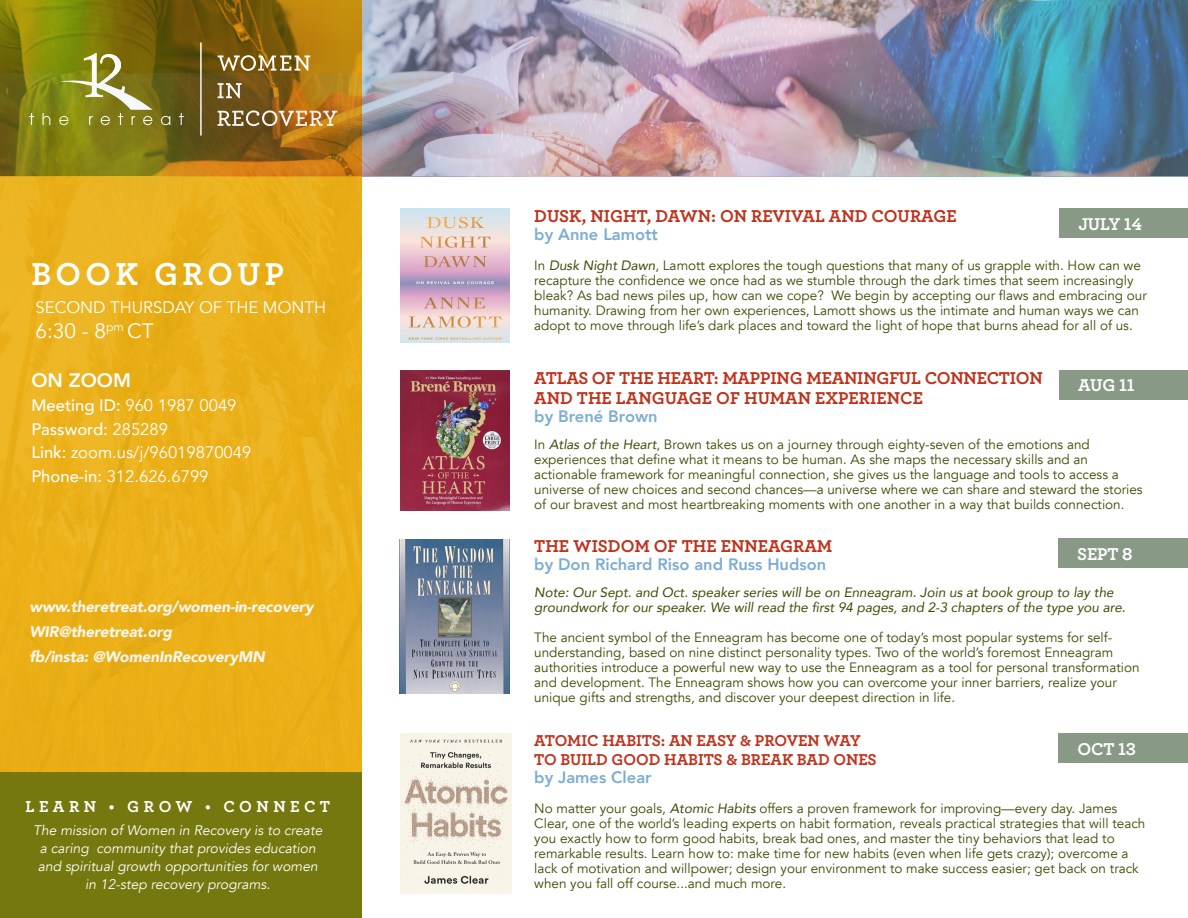
<style>
.page{position:relative;width:1188px;height:918px;background:#fff}
.page>*{position:absolute;margin:0;border:0;box-sizing:border-box;transform-origin:0 0}
.t1{font:700 33.3px "Archer";letter-spacing:.13em;color:#fff}
.t2{font:20.85px "Avenir";color:#fff}
.t3{font:800 19.5px "Avenir";color:#fff}
.t4{font:700 18px "Archer";color:#bf311a}
.t5{font:700 18px "Archer";letter-spacing:-.01em;color:#fff}
.t6{font:16.65px "Avenir";color:#fff}
.t7{font:700 16.65px "Archer";letter-spacing:.27em;color:#fff}
.t8{font:500 16.65px "Avenir";color:#fff}
.t9{font:800 16.5px "Avenir";color:#7dadd2}
.t10{font:700 16.5px "Archer";color:#bf311a}
.t11{font:italic 900 15.3px "Avenir";letter-spacing:-.01em;color:#fff}
.t12{font:italic 13.95px "Avenir";color:#fff}
.t13{font:13.5px/15px "Avenir";color:#3a4c00}
.t14{font:italic 13.5px/15px "Avenir";color:#3a4c00}
.s1{font-weight:500}
.s2{font-weight:400}
.s3{font-style:italic}
</style>
<div class="page">
<div style="left:0;top:773px;width:362px;height:145px;background:#74780e"></div>
<img style="left:0;top:176px;width:362px;height:597px">
<img style="left:0;top:0;width:1188px;height:176px">
<div style="left:1059px;top:370px;width:129px;height:30px;background:#889a86"></div>
<div style="left:1058px;top:538px;width:130px;height:30px;background:#889a86"></div>
<div style="left:1059px;top:208px;width:129px;height:30px;background:#889a86"></div>
<div style="left:1058px;top:733px;width:130px;height:30px;background:#889a86"></div>
<img style="left:401px;top:209px;width:109px;height:134px">
<img style="left:400px;top:371px;width:109px;height:139px">
<img style="left:400px;top:539px;width:110px;height:155px">
<img style="left:400px;top:733px;width:112px;height:160px">
<p class="t1" style="left:31px;top:247px;width:254px">BOOK GROUP</p>
<p class="t6" style="left:36px;top:298px;width:292px">SECOND THURSDAY OF THE MONTH</p>
<p class="t2" style="left:36px;top:319px;width:120px">6:30 - 8<sup>pm</sup> CT</p>
<p class="t3" style="left:31px;top:365px;width:101px">ON ZOOM</p>
<p class="t6" style="left:31px;top:395px;width:207px"><span class="s1">Meeting ID:</span> 960 1987 0049</p>
<p class="t8" style="left:31px;top:414px;width:138px">Password: <span class="s2">285289</span></p>
<p class="t6" style="left:31px;top:442px;width:221px"><span class="s1">Link:</span> zoom.us/j/96019870049</p>
<p class="t6" style="left:31px;top:466px;width:179px"><span class="s1">Phone-in:</span> 312.626.6799</p>
<p class="t11" style="left:29px;top:594px;width:286px">www.theretreat.org/women-in-recovery</p>
<p class="t11" style="left:29px;top:619px;width:144px">WIR@theretreat.org</p>
<p class="t11" style="left:29px;top:644px;width:237px">fb/insta: @WomenInRecoveryMN</p>
<p class="t7" style="left:25px;top:793px;width:306px">LEARN • GROW • CONNECT</p>
<p class="t12" style="left:33px;top:822px;width:291px">The mission of Women in Recovery is to create</p>
<p class="t12" style="left:40px;top:840px;width:277px">a caring community that provides education</p>
<p class="t12" style="left:38px;top:858px;width:282px">and spiritual growth opportunities for women</p>
<p class="t12" style="left:85px;top:876px;width:187px">in 12-step recovery programs.</p>
<p class="t4" style="left:534px;top:202px;width:424px">DUSK, NIGHT, DAWN: ON REVIVAL AND COURAGE</p>
<p class="t9" style="left:534px;top:222px;width:125px">by Anne Lamott</p>
<p class="t13" style="left:534px;top:258px;width:614px">In <span class="s3">Dusk Night Dawn</span>, Lamott explores the tough questions that many of us grapple with. How can we recapture the confidence we once had as we stumble through the dark times that seem increasingly bleak? As bad news piles up, how can we cope? We begin by accepting our flaws and embracing our humanity. Drawing from her own experiences, Lamott shows us the intimate and human ways we can adopt to move through life’s dark places and toward the light of hope that burns ahead for all of us.</p>
<p class="t4" style="left:534px;top:364px;width:510px">ATLAS OF THE HEART: MAPPING MEANINGFUL CONNECTION</p>
<p class="t4" style="left:534px;top:383px;width:390px">AND THE LANGUAGE OF HUMAN EXPERIENCE</p>
<p class="t9" style="left:534px;top:403px;width:125px">by Brené Brown</p>
<p class="t13" style="left:534px;top:437px;width:610px">In <span class="s3">Atlas of the Heart</span>, Brown takes us on a journey through eighty-seven of the emotions and experiences that define what it means to be human. As she maps the necessary skills and an actionable framework for meaningful connection, she gives us the language and tools to access a universe of new choices and second chances—a universe where we can share and steward the stories of our bravest and most heartbreaking moments with one another in a way that builds connection.</p>
<p class="t4" style="left:534px;top:532px;width:300px">THE WISDOM OF THE ENNEAGRAM</p>
<p class="t9" style="left:534px;top:552px;width:294px">by Don Richard Riso and Russ Hudson</p>
<p class="t14" style="left:534px;top:585px;width:593px">Note: Our Sept. and Oct. speaker series will be on Enneagram. Join us at book group to lay the groundwork for our speaker. We will read the first 94 pages, and 2-3 chapters of the type you are.</p>
<p class="t13" style="left:534px;top:630px;width:607px">The ancient symbol of the Enneagram has become one of today’s most popular systems for self&shy;understanding, based on nine distinct personality types. Two of the world’s foremost Enneagram authorities introduce a powerful new way to use the Enneagram as a tool for personal transformation and development. The Enneagram shows how you can overcome your inner barriers, realize your unique gifts and strengths, and discover your deepest direction in life.</p>
<p class="t10" style="left:534px;top:727px;width:328px">ATOMIC HABITS: AN EASY &amp; PROVEN WAY</p>
<p class="t10" style="left:534px;top:747px;width:344px">TO BUILD GOOD HABITS &amp; BREAK BAD ONES</p>
<p class="t9" style="left:534px;top:765px;width:119px">by James Clear</p>
<p class="t13" style="left:534px;top:801px;width:613px">No matter your goals, <span class="s3">Atomic Habits</span> offers a proven framework for improving—every day. James Clear, one of the world’s leading experts on habit formation, reveals practical strategies that will teach you exactly how to form good habits, break bad ones, and master the tiny behaviors that lead to remarkable results. Learn how to: make time for new habits (even when life gets crazy); overcome a lack of motivation and willpower; design your environment to make success easier; get back on track when you fall off course...and much more.</p>
<p class="t5" style="left:1079px;top:209px;width:65px">JULY 14</p>
<p class="t5" style="left:1078px;top:371px;width:58px">AUG 11</p>
<p class="t5" style="left:1077px;top:540px;width:57px">SEPT 8</p>
<p class="t5" style="left:1078px;top:735px;width:60px">OCT 13</p>
</div>
